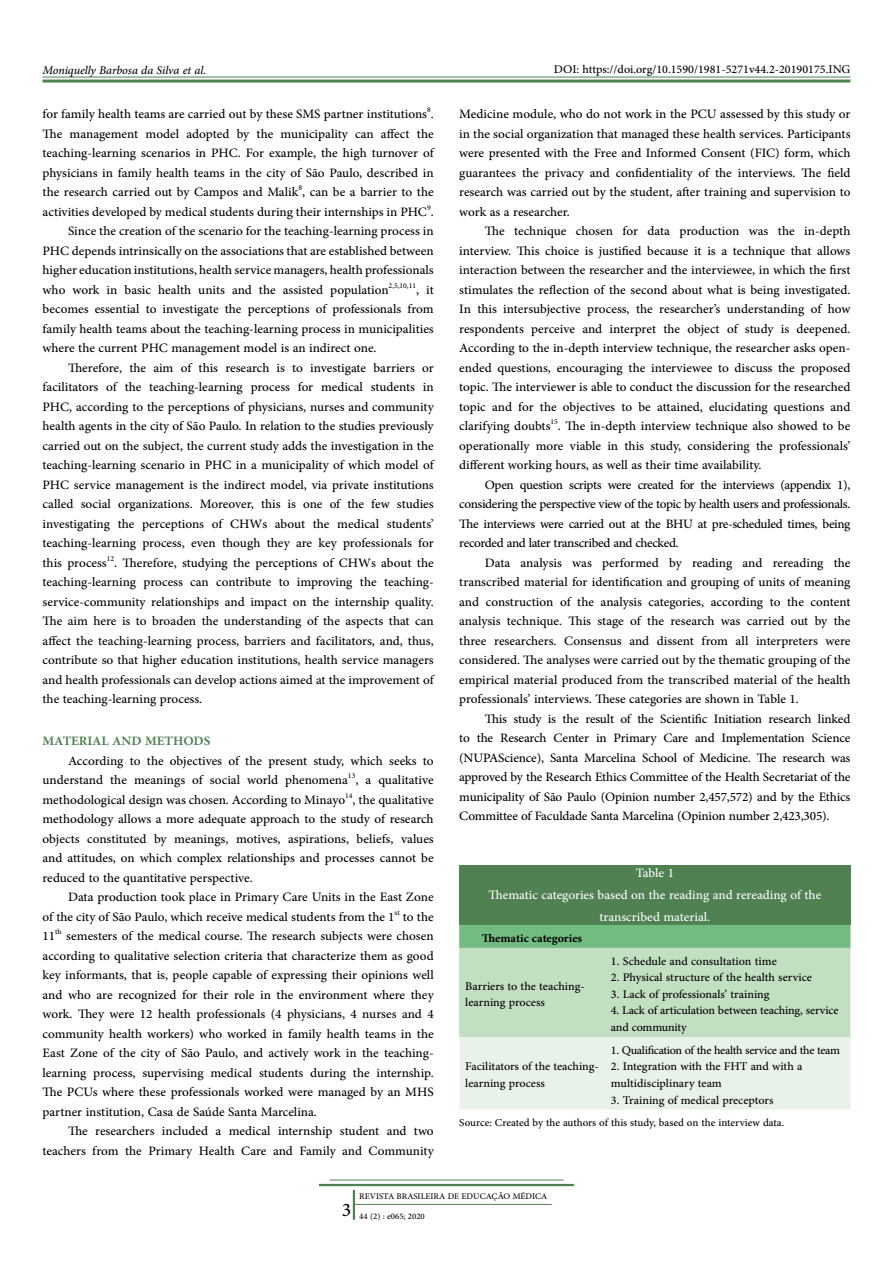
<style>
.page{position:relative;width:893px;height:1263px;background:#fff}
.page>*{position:absolute;margin:0;border:0;box-sizing:border-box;transform-origin:0 0}
.t1{font:27px "Adobe Arabic";color:#000}
.t2{font:18px/19.5px "Adobe Arabic";color:#000;text-align:justify}
.t3{font:18px/21.6px "Adobe Arabic";color:#fff;text-align:center}
.t4{font:700 18px "Adobe Arabic";color:#508153}
.t5{font:16.5px/16.5px "Adobe Arabic";color:#000}
.t6{font:16.5px "Adobe Arabic";letter-spacing:-.02em;color:#000}
.t7{font:italic 16.5px "Adobe Arabic";letter-spacing:-.005em;color:#000}
.t8{font:700 16.5px "Adobe Arabic";color:#000}
.t9{font:15px "Adobe Arabic";color:#000}
.t10{font:12px "Adobe Arabic";color:#000}
.t11{font:12px "Adobe Arabic";color:#000}
</style>
<div class="page">
<div style="left:459px;top:865px;width:391px;height:60px;background:#508153"></div>
<svg style="left:459px;top:925px;width:391px;height:184px;background:#c7e2c9"></svg>
<hr style="left:43px;top:77px;width:807px;height:1px;background:#508153">
<hr style="left:43px;top:80px;width:807px;height:3px;background:#508153">
<hr style="left:330px;top:1180px;width:233px;height:1px;background:#508153">
<hr style="left:319px;top:1184px;width:255px;height:2px;background:#508153">
<hr style="left:353px;top:1190px;width:2px;height:30px;background:#508153">
<hr style="left:355px;top:1204px;width:197px;height:1px;background:#508153">
<p class="t7" style="left:43px;top:58px;width:165px">Moniquelly Barbosa da Silva et al.</p>
<p class="t2" style="left:43px;top:102px;width:393px">for family health teams are carried out by these SMS partner institutions<sup>8</sup>.</p>
<p class="t2" style="left:43px;top:122px;width:393px">The management model adopted by the municipality can affect the</p>
<p class="t2" style="left:43px;top:141px;width:393px">teaching-learning scenarios in PHC. For example, the high turnover of</p>
<p class="t2" style="left:43px;top:161px;width:393px">physicians in family health teams in the city of São Paulo, described in</p>
<p class="t2" style="left:43px;top:180px;width:393px">the research carried out by Campos and Malik<sup>8</sup>, can be a barrier to the</p>
<p class="t2" style="left:43px;top:200px;width:393px">activities developed by medical students during their internships in PHC<sup>9</sup>.</p>
<p class="t2" style="left:68px;top:219px;width:367px">Since the creation of the scenario for the teaching-learning process in</p>
<p class="t2" style="left:43px;top:239px;width:393px">PHC depends intrinsically on the associations that are established between</p>
<p class="t2" style="left:43px;top:258px;width:393px">higher education institutions, health service managers, health professionals</p>
<p class="t2" style="left:43px;top:278px;width:393px">who work in basic health units and the assisted population<sup>2,5,10,11</sup>, it</p>
<p class="t2" style="left:43px;top:297px;width:393px">becomes essential to investigate the perceptions of professionals from</p>
<p class="t2" style="left:43px;top:317px;width:393px">family health teams about the teaching-learning process in municipalities</p>
<p class="t2" style="left:43px;top:336px;width:336px">where the current PHC management model is an indirect one.</p>
<p class="t2" style="left:68px;top:356px;width:367px">Therefore, the aim of this research is to investigate barriers or</p>
<p class="t2" style="left:43px;top:375px;width:393px">facilitators of the teaching-learning process for medical students in</p>
<p class="t2" style="left:43px;top:395px;width:393px">PHC, according to the perceptions of physicians, nurses and community</p>
<p class="t2" style="left:43px;top:414px;width:393px">health agents in the city of São Paulo. In relation to the studies previously</p>
<p class="t2" style="left:43px;top:434px;width:393px">carried out on the subject, the current study adds the investigation in the</p>
<p class="t2" style="left:43px;top:453px;width:393px">teaching-learning scenario in PHC in a municipality of which model of</p>
<p class="t2" style="left:43px;top:473px;width:393px">PHC service management is the indirect model, via private institutions</p>
<p class="t2" style="left:43px;top:492px;width:393px">called social organizations. Moreover, this is one of the few studies</p>
<p class="t2" style="left:43px;top:512px;width:393px">investigating the perceptions of CHWs about the medical students’</p>
<p class="t2" style="left:43px;top:531px;width:393px">teaching-learning process, even though they are key professionals for</p>
<p class="t2" style="left:43px;top:551px;width:393px">this process<sup>12</sup>. Therefore, studying the perceptions of CHWs about the</p>
<p class="t2" style="left:43px;top:570px;width:393px">teaching-learning process can contribute to improving the teaching-</p>
<p class="t2" style="left:43px;top:590px;width:393px">service-community relationships and impact on the internship quality.</p>
<p class="t2" style="left:43px;top:609px;width:393px">The aim here is to broaden the understanding of the aspects that can</p>
<p class="t2" style="left:43px;top:629px;width:393px">affect the teaching-learning process, barriers and facilitators, and, thus,</p>
<p class="t2" style="left:43px;top:648px;width:393px">contribute so that higher education institutions, health service managers</p>
<p class="t2" style="left:43px;top:668px;width:393px">and health professionals can develop actions aimed at the improvement of</p>
<p class="t2" style="left:43px;top:687px;width:161px">the teaching-learning process.</p>
<p class="t4" style="left:43px;top:729px;width:169px">MATERIAL AND METHODS</p>
<p class="t2" style="left:43px;top:749px;width:393px;text-indent:26px">According to the objectives of the present study, which seeks to understand the meanings of social world phenomena<sup>13</sup>, a qualitative methodological design was chosen. According to Minayo<sup>14</sup>, the qualitative methodology allows a more adequate approach to the study of research objects constituted by meanings, motives, aspirations, beliefs, values and attitudes, on which complex relationships and processes cannot be reduced to the quantitative perspective.</p>
<p class="t2" style="left:43px;top:885px;width:393px;text-indent:26px">Data production took place in Primary Care Units in the East Zone of the city of São Paulo, which receive medical students from the 1<sup>st</sup> to the 11<sup>th</sup> semesters of the medical course. The research subjects were chosen according to qualitative selection criteria that characterize them as good key informants, that is, people capable of expressing their opinions well and who are recognized for their role in the environment where they work. They were 12 health professionals (4 physicians, 4 nurses and 4 community health workers) who worked in family health teams in the East Zone of the city of São Paulo, and actively work in the teaching&shy;learning process, supervising medical students during the internship.<br>The PCUs where these professionals worked were managed by an MHS partner institution, Casa de Saúde Santa Marcelina.</p>
<p class="t2" style="left:43px;top:1119px;width:393px;text-align:right">The researchers included a medical internship student and two teachers from the Primary Health Care and Family and Community</p>
<p class="t5" style="left:554px;top:59px;width:298px">DOI: https://doi.org/10.1590/1981-5271v44.2-20190175.ING</p>
<p class="t2" style="left:459px;top:102px;width:393px">Medicine module, who do not work in the PCU assessed by this study or in the social organization that managed these health services. Participants were presented with the Free and Informed Consent (FIC) form, which guarantees the privacy and confidentiality of the interviews. The field research was carried out by the student, after training and supervision to work as a researcher.</p>
<p class="t2" style="left:459px;top:219px;width:393px;text-indent:26px">The technique chosen for data production was the in-depth interview. This choice is justified because it is a technique that allows interaction between the researcher and the interviewee, in which the first stimulates the reflection of the second about what is being investigated.<br>In this intersubjective process, the researcher’s understanding of how respondents perceive and interpret the object of study is deepened.<br>According to the in-depth interview technique, the researcher asks open&shy;ended questions, encouraging the interviewee to discuss the proposed topic. The interviewer is able to conduct the discussion for the researched topic and for the objectives to be attained, elucidating questions and clarifying doubts<sup>15</sup>. The in-depth interview technique also showed to be operationally more viable in this study, considering the professionals’ different working hours, as well as their time availability.</p>
<p class="t2" style="left:459px;top:473px;width:393px;text-indent:26px">Open question scripts were created for the interviews (appendix 1), considering the perspective view of the topic by health users and professionals.<br>The interviews were carried out at the BHU at pre-scheduled times, being recorded and later transcribed and checked.</p>
<p class="t2" style="left:459px;top:551px;width:393px;text-indent:26px">Data analysis was performed by reading and rereading the transcribed material for identification and grouping of units of meaning and construction of the analysis categories, according to the content analysis technique. This stage of the research was carried out by the three researchers. Consensus and dissent from all interpreters were considered. The analyses were carried out by the thematic grouping of the empirical material produced from the transcribed material of the health professionals’ interviews. These categories are shown in Table 1.</p>
<p class="t2" style="left:459px;top:707px;width:393px;text-indent:26px">This study is the result of the Scientific Initiation research linked to the Research Center in Primary Care and Implementation Science (NUPAScience), Santa Marcelina School of Medicine. The research was approved by the Research Ethics Committee of the Health Secretariat of the municipality of São Paulo (Opinion number 2,457,572) and by the Ethics Committee of Faculdade Santa Marcelina (Opinion number 2,423,305).</p>
<p class="t3" style="left:488px;top:860px;width:334px">Table 1<br>Thematic categories based on the reading and rereading of the transcribed material.</p>
<p class="t8" style="left:482px;top:926px;width:102px">Thematic categories</p>
<p class="t5" style="left:465px;top:976px;width:121px">Barriers to the teaching&shy;learning process</p>
<p class="t5" style="left:611px;top:951px;width:167px">1. Schedule and consultation time</p>
<p class="t5" style="left:611px;top:967px;width:203px">2. Physical structure of the health service</p>
<p class="t5" style="left:611px;top:984px;width:160px">3. Lack of professionals’ training</p>
<p class="t5" style="left:611px;top:1000px;width:229px">4. Lack of articulation between teaching, service and community</p>
<p class="t6" style="left:611px;top:1039px;width:231px">1. Qualification of the health service and the team</p>
<p class="t5" style="left:611px;top:1056px;width:193px">2. Integration with the FHT and with a multidisciplinary team</p>
<p class="t5" style="left:611px;top:1089px;width:164px">3. Training of medical preceptors</p>
<p class="t9" style="left:459px;top:1112px;width:327px">Source: Created by the authors of this study, based on the interview data.</p>
<p class="t5" style="left:465px;top:1056px;width:135px">Facilitators of the teaching&shy;learning process</p>
<h1 class="t1" style="left:342px;top:1191px;width:11px">3</h1>
<p class="t10" style="left:359px;top:1188px;width:189px">REVISTA BRASILEIRA DE EDUCAÇÃO MÉDICA</p>
<p class="t11" style="left:359px;top:1208px;width:67px">44 (2) : e065; 2020</p>
</div>
